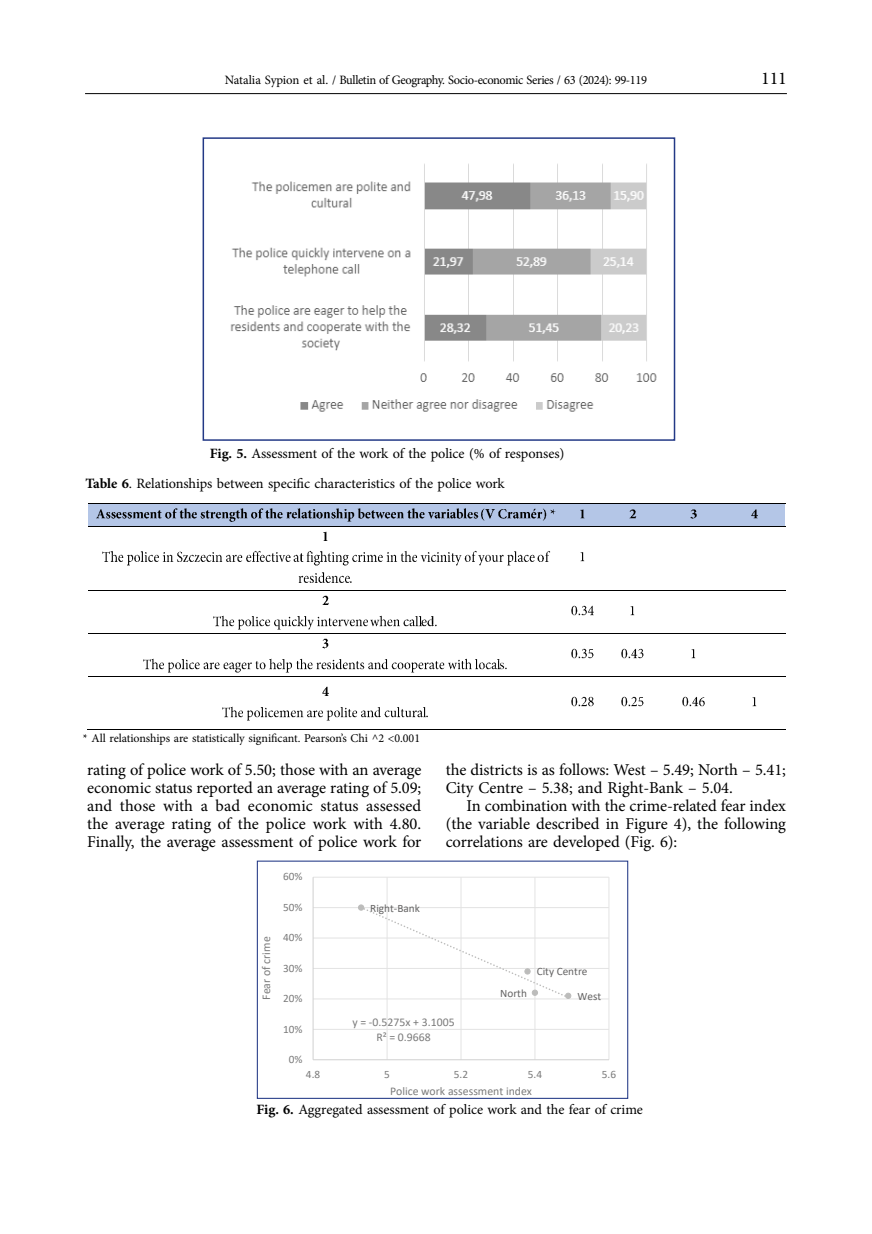
<style>
.page{position:relative;width:872px;height:1234px;background:#fff}
.page>*{position:absolute;margin:0;border:0;box-sizing:border-box;transform-origin:0 0}
.t1{font:18px "Minion Pro";color:#000}
.t2{font:16.5px/18px "Minion Pro";letter-spacing:-.005em;color:#000;text-align:justify}
.t3{font:14.25px/30.8px "Minion Pro";letter-spacing:-.005em;color:#000}
.t4{font:12.75px "Minion Pro";letter-spacing:-.035em;color:#000}
.t5{font:12px "Minion Pro";letter-spacing:-.005em;color:#000}
.t6{font:11.7px/14.4px "Calibri";color:#7b7b7b;text-align:center}
.t7{font:11.25px "Calibri";color:#7b7b7b}
.t8{font:11.25px/24.3px "Calibri";color:#646363}
.s1{font-weight:700}
</style>
<div class="page">
<hr style="left:85px;top:93px;width:702px;height:1px;background:#000">
<svg style="left:256px;top:864px;width:354px;height:233px"></svg>
<img style="left:230px;top:163px;width:427px;height:249px">
<div style="left:88px;top:504px;width:475px;height:21px;background:#b4c6e7"></div>
<img style="left:96px;top:508px;width:383px;height:14px">
<img style="left:481px;top:508px;width:75px;height:13px">
<div style="left:563px;top:504px;width:39px;height:21px;background:#b4c6e7"></div>
<img style="left:580px;top:509px;width:5px;height:10px">
<div style="left:602px;top:504px;width:61px;height:21px;background:#b4c6e7"></div>
<img style="left:630px;top:509px;width:7px;height:10px">
<div style="left:663px;top:504px;width:61px;height:21px;background:#b4c6e7"></div>
<img style="left:690px;top:509px;width:7px;height:10px">
<div style="left:724px;top:504px;width:61px;height:21px;background:#b4c6e7"></div>
<img style="left:751px;top:509px;width:7px;height:10px">
<hr style="left:88px;top:503px;width:475px;height:1px;background:#000">
<hr style="left:564px;top:503px;width:39px;height:1px;background:#000">
<hr style="left:603px;top:503px;width:60px;height:1px;background:#000">
<hr style="left:664px;top:503px;width:60px;height:1px;background:#000">
<hr style="left:725px;top:503px;width:60px;height:1px;background:#000">
<img style="left:322px;top:526px;width:14px;height:15px">
<img style="left:103px;top:550px;width:188px;height:16px">
<img style="left:293px;top:553px;width:14px;height:9px">
<img style="left:307px;top:550px;width:228px;height:16px">
<img style="left:537px;top:551px;width:14px;height:11px">
<img style="left:299px;top:572px;width:51px;height:11px">
<img style="left:580px;top:552px;width:5px;height:10px">
<hr style="left:88px;top:525px;width:475px;height:1px;background:#000">
<hr style="left:564px;top:525px;width:39px;height:1px;background:#000">
<hr style="left:603px;top:525px;width:60px;height:1px;background:#000">
<hr style="left:664px;top:525px;width:60px;height:1px;background:#000">
<hr style="left:725px;top:525px;width:60px;height:1px;background:#000">
<img style="left:322px;top:590px;width:14px;height:15px">
<img style="left:214px;top:615px;width:154px;height:15px">
<img style="left:370px;top:615px;width:30px;height:12px">
<img style="left:403px;top:616px;width:18px;height:11px">
<img style="left:421px;top:616px;width:16px;height:11px">
<img style="left:571px;top:605px;width:23px;height:11px">
<img style="left:630px;top:606px;width:5px;height:10px">
<hr style="left:88px;top:589px;width:475px;height:1px;background:#000">
<hr style="left:564px;top:589px;width:39px;height:1px;background:#000">
<hr style="left:603px;top:589px;width:60px;height:1px;background:#000">
<hr style="left:664px;top:589px;width:60px;height:1px;background:#000">
<hr style="left:725px;top:589px;width:60px;height:1px;background:#000">
<img style="left:322px;top:638px;width:7px;height:11px">
<img style="left:144px;top:658px;width:356px;height:15px">
<img style="left:500px;top:662px;width:7px;height:8px">
<img style="left:571px;top:648px;width:23px;height:11px">
<img style="left:622px;top:648px;width:22px;height:11px">
<img style="left:691px;top:649px;width:5px;height:10px">
<hr style="left:88px;top:633px;width:475px;height:1px;background:#000">
<hr style="left:564px;top:633px;width:39px;height:1px;background:#000">
<hr style="left:603px;top:633px;width:60px;height:1px;background:#000">
<hr style="left:664px;top:633px;width:60px;height:1px;background:#000">
<hr style="left:725px;top:633px;width:60px;height:1px;background:#000">
<img style="left:322px;top:686px;width:7px;height:10px">
<img style="left:223px;top:706px;width:203px;height:15px">
<img style="left:571px;top:696px;width:23px;height:11px">
<img style="left:622px;top:696px;width:22px;height:11px">
<img style="left:682px;top:696px;width:23px;height:11px">
<img style="left:752px;top:697px;width:5px;height:10px">
<hr style="left:88px;top:676px;width:475px;height:1px;background:#000">
<hr style="left:564px;top:676px;width:39px;height:1px;background:#000">
<hr style="left:603px;top:676px;width:60px;height:1px;background:#000">
<hr style="left:664px;top:676px;width:60px;height:1px;background:#000">
<hr style="left:725px;top:676px;width:60px;height:1px;background:#000">
<hr style="left:87px;top:728px;width:476px;height:1px;background:#000">
<hr style="left:563px;top:728px;width:40px;height:1px;background:#000">
<hr style="left:602px;top:728px;width:61px;height:1px;background:#000">
<hr style="left:663px;top:728px;width:61px;height:1px;background:#000">
<hr style="left:724px;top:728px;width:61px;height:1px;background:#000">
<div style="left:202px;top:137px;width:473px;height:303px;border:2px solid #233986"></div>
<div style="left:257px;top:860px;width:371px;height:238px;border:1px solid #233986"></div>
<p class="t4" style="left:225px;top:71px;width:424px">Natalia Sypion et al. / Bulletin of Geography. Socio-economic Series / 63 (2024): 99-119</p>
<p class="t1" style="left:761px;top:66px;width:27px">111</p>
<p class="t3" style="left:85px;top:437px;width:480px;text-indent:124px"><span class="s1">Fig. 5.</span> Assessment of the work of the police (% of responses)<br><span class="s1">Table 6</span>. Relationships between specific characteristics of the police work</p>
<p class="t5" style="left:83px;top:729px;width:339px">* All relationships are statistically significant. Pearson’s Chi ^2 &lt;0.001</p>
<p class="t2" style="left:87px;top:760px;width:336px">rating of police work of 5.50; those with an average economic status reported an average rating of 5.09; and those with a bad economic status assessed the average rating of the police work with 4.80.<br>Finally, the average assessment of police work for</p>
<p class="t2" style="left:445px;top:760px;width:342px">the districts is as follows: West – 5.49; North – 5.41;<br>City Centre – 5.38; and Right-Bank – 5.04.</p>
<p class="t2" style="left:445px;top:796px;width:342px;text-indent:21px">In combination with the crime-related fear index (the variable described in Figure 4), the following correlations are developed (Fig. 6):</p>
<p class="t6" style="left:259px;top:999px;width:65px;rotate:-90deg">Fear of crime</p>
<p class="t7" style="left:283px;top:868px;width:21px">60%</p>
<p class="t7" style="left:283px;top:899px;width:21px">50%</p>
<p class="t7" style="left:283px;top:929px;width:21px">40%</p>
<p class="t7" style="left:283px;top:959px;width:21px">30%</p>
<p class="t7" style="left:283px;top:990px;width:21px">20%</p>
<p class="t7" style="left:283px;top:1020px;width:21px">10%</p>
<p class="t7" style="left:289px;top:1051px;width:15px">0%</p>
<p class="t8" style="left:370px;top:895px;width:51px">Right-Bank</p>
<p class="t6" style="left:352px;top:1014px;width:104px">y = -0.5275x + 3.1005<br>R² = 0.9668</p>
<p class="t8" style="left:500px;top:980px;width:28px">North</p>
<p class="t8" style="left:577px;top:959px;width:25px;text-indent:-41px">City Centre<br>West</p>
<p class="t7" style="left:306px;top:1065px;width:16px">4.8</p>
<p class="t7" style="left:384px;top:1065px;width:7px">5</p>
<p class="t7" style="left:454px;top:1065px;width:16px">5.2</p>
<p class="t7" style="left:528px;top:1065px;width:16px">5.4</p>
<p class="t7" style="left:602px;top:1065px;width:16px">5.6</p>
<p class="t6" style="left:390px;top:1083px;width:143px">Police work assessment index</p>
<p class="t3" style="left:256px;top:1093px;width:388px"><span class="s1">Fig. 6.</span> Aggregated assessment of police work and the fear of crime</p>
</div>
